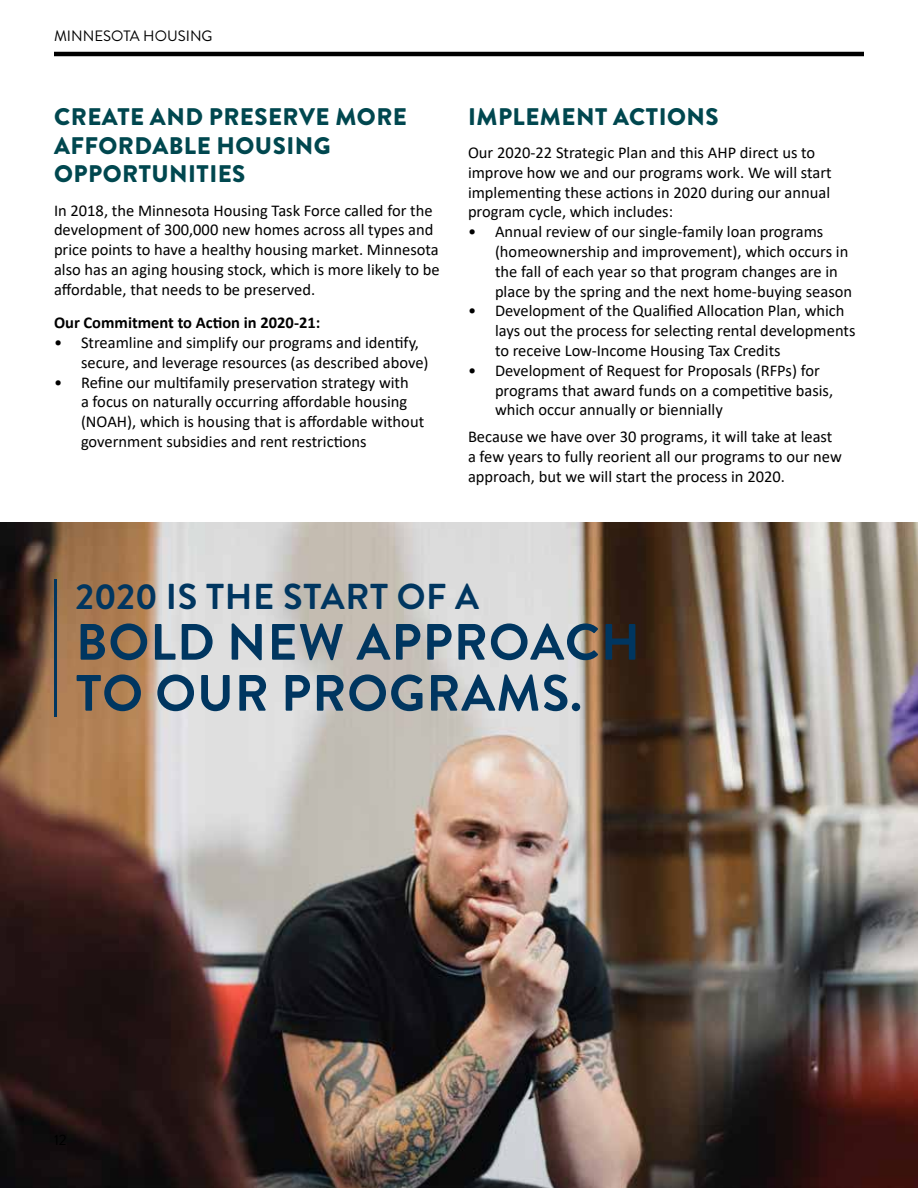
<style>
.page{position:relative;width:918px;height:1188px;background:#fff}
.page>*{position:absolute;margin:0;border:0;box-sizing:border-box;transform-origin:0 0}
.Pull_Quote{font:700 51px/51px "Brandon Grotesque";letter-spacing:.02em;color:#003660}
.Pull_Quote-2{font:700 36px "Brandon Grotesque";letter-spacing:.02em;color:#003660}
.H2_green{font:900 24px/28.8px "Brandon Grotesque";letter-spacing:.02em;color:#00474f}
.t1{font:16.5px/19.8px "Calibri";color:#000}
.t2{font:700 16.5px "Calibri";color:#000}
.t3{font:15px "Brandon Grotesque";color:#000}
</style>
<div class="page">
<hr style="left:54px;top:52px;width:810px;height:4px;background:#000">
<img style="left:0;top:522px;width:918px;height:666px">
<hr style="left:54px;top:579px;width:3px;height:138px;background:#003660">
<hr style="left:917px;top:223px;width:1px;height:167px;background:#003660">
<p class="t3" style="left:54px;top:25px;width:160px">MINNESOTA HOUSING</p>
<p class="H2_green" style="left:54px;top:102px;width:354px">CREATE AND PRESERVE MORE<br>AFFORDABLE HOUSING<br>OPPORTUNITIES</p>
<p class="t1" style="left:54px;top:200px;width:387px">In 2018, the Minnesota Housing Task Force called for the development of 300,000 new homes across all types and price points to have a healthy housing market. Minnesota also has an aging housing stock, which is more likely to be affordable, that needs to be preserved.</p>
<p class="t2" style="left:54px;top:311px;width:268px">Our Commitment to Action in 2020-21:</p>
<p class="t1" style="left:81px;top:332px;width:349px;text-indent:-27px">• Streamline and simplify our programs and identify, secure, and leverage resources (as described above)</p>
<p class="t1" style="left:81px;top:372px;width:345px;text-indent:-27px">• Refine our multifamily preservation strategy with<br>a focus on naturally occurring affordable housing (NOAH), which is housing that is affordable without government subsidies and rent restrictions</p>
<p class="H2_green" style="left:468px;top:102px;width:252px">IMPLEMENT ACTIONS</p>
<p class="t1" style="left:468px;top:142px;width:365px">Our 2020-22 Strategic Plan and this AHP direct us to improve how we and our programs work. We will start implementing these actions in 2020 during our annual program cycle, which includes:</p>
<p class="t1" style="left:495px;top:222px;width:359px;text-indent:-27px">• Annual review of our single-family loan programs (homeownership and improvement), which occurs in the fall of each year so that program changes are in place by the spring and the next home-buying season</p>
<p class="t1" style="left:495px;top:301px;width:362px;text-indent:-27px">• Development of the Qualified Allocation Plan, which lays out the process for selecting rental developments to receive Low-Income Housing Tax Credits</p>
<p class="t1" style="left:495px;top:360px;width:340px;text-indent:-27px">• Development of Request for Proposals (RFPs) for programs that award funds on a competitive basis, which occur annually or biennially</p>
<p class="t1" style="left:468px;top:426px;width:375px">Because we have over 30 programs, it will take at least a few years to fully reorient all our programs to our new approach, but we will start the process in 2020.</p>
<p class="Pull_Quote-2" style="left:76px;top:571px;width:405px">2020 IS THE START OF A</p>
<p class="Pull_Quote" style="left:76px;top:617px;width:566px">BOLD NEW APPROACH<br>TO OUR PROGRAMS.</p>
</div>
